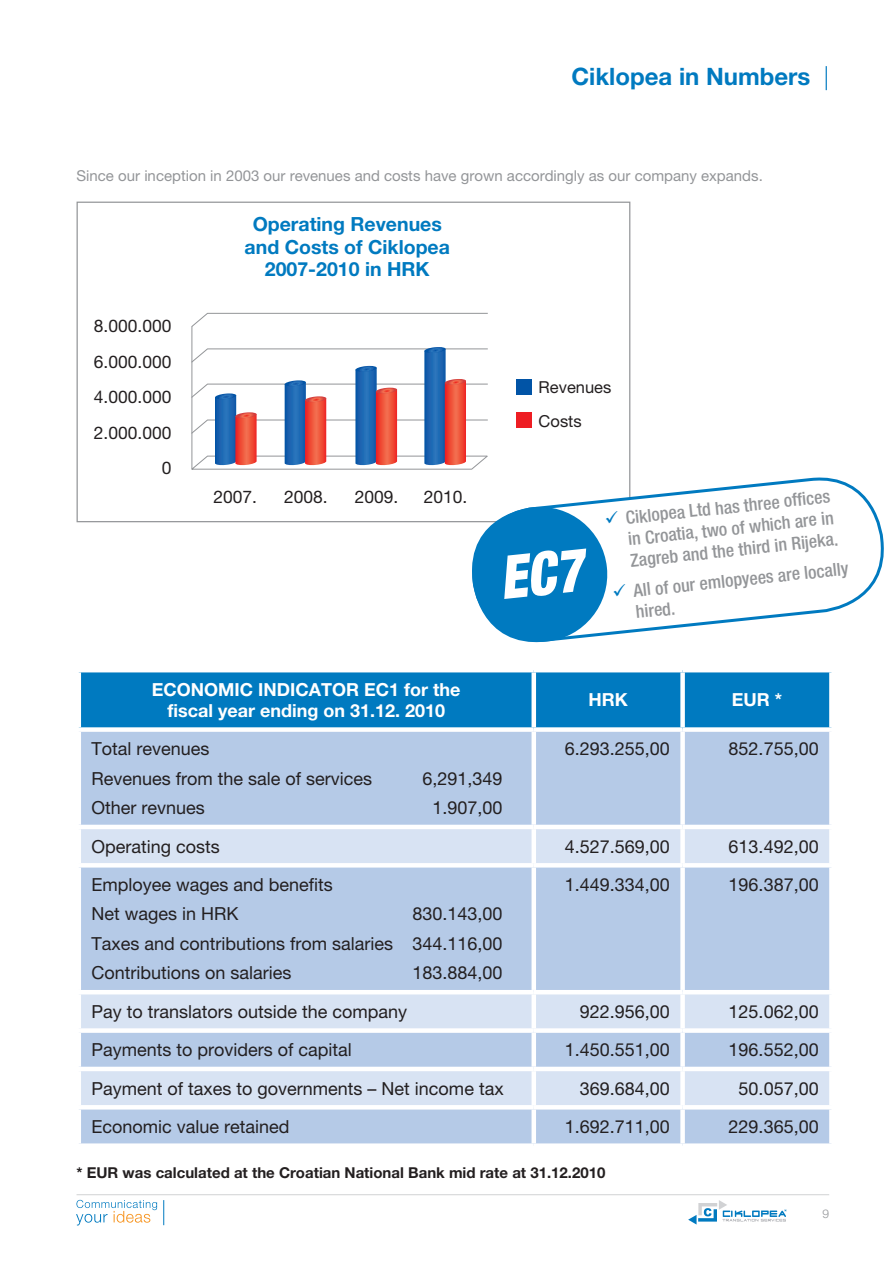
<style>
.page{position:relative;width:893px;height:1263px;background:#fff}
.page>*{position:absolute;margin:0;border:0;box-sizing:border-box;transform-origin:0 0}
.t1{font:700 24px "Helvetica Neue LT Pro";color:#007ac0}
.t2{font:700 19.5px/22.5px "Helvetica Neue LT Pro";color:#007ac0;text-align:center}
.t3{font:18px/29.5px "Helvetica Neue LT Pro";color:#231f20}
.t4{font:500 condensed 18px/21.6px "Helvetica Neue LT Pro";color:#939598}
.t5{font:700 18px/21px "Helvetica Neue LT Pro";color:#fff;text-align:center}
.t6{font:17.4px/35.5px "Helvetica Neue LT Pro";color:#231f20;text-align:right}
.t7{font:16.5px/33.9px "Helvetica Neue LT Pro";color:#231f20}
.t8{font:15px "Helvetica Neue LT Pro";color:#939598}
.t9{font:700 15px "Helvetica Neue LT Pro";color:#231f20}
.t10{font:300 12px "Helvetica Neue LT Pro";color:#939598}
.s1{font-weight:300}
</style>
<div class="page">
<svg style="left:688px;top:1200px;width:99px;height:24px"></svg>
<svg style="left:76px;top:1200px;width:81px;height:25px"></svg>
<svg style="left:163px;top:1200px;width:1px;height:25px"></svg>
<hr style="left:77px;top:1194px;width:752px;height:1px;background:#d1d2d4">
<svg style="left:191px;top:313px;width:297px;height:14px"></svg>
<hr style="left:192px;top:326px;width:1px;height:143px;background:#939598">
<svg style="left:191px;top:347px;width:297px;height:123px"></svg>
<div style="left:517px;top:379px;width:15px;height:16px;background:#0154a6"></div>
<div style="left:517px;top:413px;width:15px;height:15px;background:#ee1d23"></div>
<div style="left:81px;top:672px;width:748px;height:55px;background:#007ac0"></div>
<div style="left:81px;top:732px;width:748px;height:411px;background:#b5cae7"></div>
<svg style="left:81px;top:829px;width:748px;height:276px;background:#c3d4eb"></svg>
<div style="left:531px;top:672px;width:5px;height:55px;background:#fff"></div>
<div style="left:680px;top:672px;width:5px;height:55px;background:#fff"></div>
<div style="left:531px;top:732px;width:5px;height:93px;background:#fff"></div>
<div style="left:680px;top:732px;width:5px;height:93px;background:#fff"></div>
<hr style="left:77px;top:825px;width:457px;height:4px;background:#fff">
<hr style="left:534px;top:825px;width:149px;height:4px;background:#fff">
<div style="left:531px;top:829px;width:5px;height:34px;background:#fff"></div>
<hr style="left:683px;top:825px;width:151px;height:4px;background:#fff">
<div style="left:680px;top:829px;width:5px;height:34px;background:#fff"></div>
<hr style="left:77px;top:863px;width:457px;height:4px;background:#fff">
<hr style="left:534px;top:863px;width:149px;height:4px;background:#fff">
<div style="left:531px;top:867px;width:5px;height:123px;background:#fff"></div>
<hr style="left:683px;top:863px;width:151px;height:4px;background:#fff">
<div style="left:680px;top:867px;width:5px;height:123px;background:#fff"></div>
<hr style="left:77px;top:990px;width:457px;height:4px;background:#fff">
<hr style="left:534px;top:990px;width:149px;height:4px;background:#fff">
<div style="left:531px;top:994px;width:5px;height:34px;background:#fff"></div>
<hr style="left:683px;top:990px;width:151px;height:4px;background:#fff">
<div style="left:680px;top:994px;width:5px;height:34px;background:#fff"></div>
<div style="left:77px;top:1028px;width:457px;height:5px;background:#fff"></div>
<div style="left:534px;top:1028px;width:149px;height:5px;background:#fff"></div>
<div style="left:531px;top:1033px;width:5px;height:34px;background:#fff"></div>
<div style="left:683px;top:1028px;width:151px;height:5px;background:#fff"></div>
<div style="left:680px;top:1033px;width:5px;height:34px;background:#fff"></div>
<hr style="left:77px;top:1067px;width:457px;height:4px;background:#fff">
<hr style="left:534px;top:1067px;width:149px;height:4px;background:#fff">
<div style="left:531px;top:1071px;width:5px;height:34px;background:#fff"></div>
<hr style="left:683px;top:1067px;width:151px;height:4px;background:#fff">
<div style="left:680px;top:1071px;width:5px;height:34px;background:#fff"></div>
<hr style="left:77px;top:1105px;width:457px;height:4px;background:#fff">
<hr style="left:534px;top:1105px;width:149px;height:4px;background:#fff">
<div style="left:531px;top:1109px;width:5px;height:34px;background:#fff"></div>
<hr style="left:683px;top:1105px;width:151px;height:4px;background:#fff">
<div style="left:680px;top:1109px;width:5px;height:34px;background:#fff"></div>
<svg style="left:467px;top:473px;width:417px;height:161px"></svg>
<svg style="left:470px;top:505px;width:156px;height:138px"></svg>
<h1 class="t1" style="left:571px;top:62px;width:259px">Ciklopea in Numbers <span class="s1">|</span></h1>
<p class="t8" style="left:77px;top:167px;width:688px">Since our inception in 2003 our revenues and costs have grown accordingly as our company expands.</p>
<p class="t6" style="left:94px;top:308px;width:79px">8.000.000<br>6.000.000<br>4.000.000<br>2.000.000<br>0</p>
<p class="t2" style="left:245px;top:212px;width:207px">Operating Revenues and Costs of Ciklopea<br>2007-2010 in HRK</p>
<p class="t6" style="left:213px;top:479px;width:45px">2007.</p>
<p class="t6" style="left:284px;top:479px;width:45px">2008.</p>
<p class="t6" style="left:355px;top:479px;width:45px">2009.</p>
<p class="t6" style="left:424px;top:479px;width:45px">2010.</p>
<p class="t7" style="left:539px;top:370px;width:74px">Revenues<br>Costs</p>
<p class="t4" style="left:625px;top:507px;width:210px;rotate:-6deg">Ciklopea Ltd has three offices in Croatia, two of which are in<br>Zagreb and the third in Rijeka.</p>
<p class="t4" style="left:632px;top:579px;width:217px;rotate:-6deg">All of our emlopyees are locally hired.</p>
<p class="t5" style="left:152px;top:678px;width:310px">ECONOMIC INDICATOR EC1 for the fiscal year ending on 31.12. 2010</p>
<p class="t5" style="left:588px;top:689px;width:41px">HRK</p>
<p class="t5" style="left:732px;top:689px;width:52px">EUR *</p>
<p class="t3" style="left:92px;top:734px;width:282px">Total revenues<br>Revenues from the sale of services</p>
<p class="t3" style="left:565px;top:734px;width:107px">6.293.255,00</p>
<p class="t3" style="left:729px;top:734px;width:92px">852.755,00</p>
<p class="t3" style="left:422px;top:763px;width:82px">6,291,349</p>
<p class="t3" style="left:92px;top:793px;width:115px">Other revnues</p>
<p class="t3" style="left:432px;top:793px;width:72px">1.907,00</p>
<p class="t3" style="left:92px;top:831px;width:130px">Operating costs</p>
<p class="t3" style="left:565px;top:831px;width:107px">4.527.569,00</p>
<p class="t3" style="left:729px;top:831px;width:92px">613.492,00</p>
<p class="t3" style="left:92px;top:869px;width:243px">Employee wages and benefits<br>Net wages in HRK</p>
<p class="t3" style="left:565px;top:869px;width:107px">1.449.334,00</p>
<p class="t3" style="left:729px;top:869px;width:92px">196.387,00</p>
<p class="t3" style="left:92px;top:899px;width:412px;text-align:justify;text-indent:321px">830.143,00<br>Taxes and contributions from salaries 344.116,00<br>Contributions on salaries</p>
<p class="t3" style="left:412px;top:958px;width:92px">183.884,00</p>
<p class="t3" style="left:92px;top:996px;width:317px">Pay to translators outside the company</p>
<p class="t3" style="left:580px;top:996px;width:92px">922.956,00</p>
<p class="t3" style="left:729px;top:996px;width:92px">125.062,00</p>
<p class="t3" style="left:92px;top:1035px;width:262px">Payments to providers of capital</p>
<p class="t3" style="left:565px;top:1035px;width:107px">1.450.551,00</p>
<p class="t3" style="left:729px;top:1035px;width:92px">196.552,00</p>
<p class="t3" style="left:92px;top:1073px;width:414px">Payment of taxes to governments – Net income tax</p>
<p class="t3" style="left:580px;top:1073px;width:92px">369.684,00</p>
<p class="t3" style="left:739px;top:1073px;width:82px">50.057,00</p>
<p class="t3" style="left:92px;top:1111px;width:200px">Economic value retained</p>
<p class="t3" style="left:565px;top:1111px;width:107px">1.692.711,00</p>
<p class="t3" style="left:729px;top:1111px;width:92px">229.365,00</p>
<p class="t9" style="left:77px;top:1163px;width:530px">* EUR was calculated at the Croatian National Bank mid rate at 31.12.2010</p>
<p class="t10" style="left:822px;top:1206px;width:8px">9</p>
</div>
